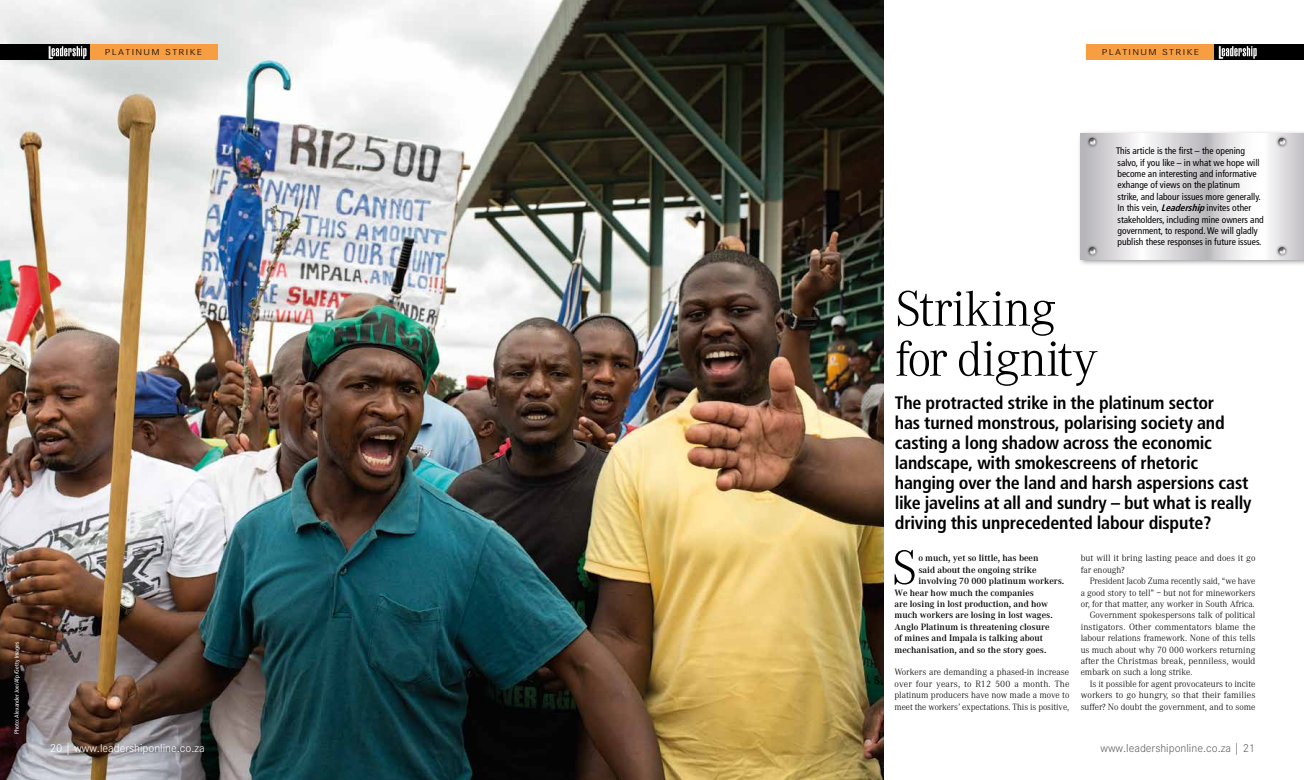
<style>
.page{position:relative;width:1304px;height:780px;background:#fff}
.page>*{position:absolute;margin:0;border:0;box-sizing:border-box;transform-origin:0 0}
.t1{font:300 52px/50px "Leadership";letter-spacing:-.015em;color:#000}
.t2{font:300 50.5px "Leadership";color:#000}
.t3{font:700 condensed 18px/20px "Frutiger";letter-spacing:-.01em;color:#000}
.t4{font:12px "Corporate S Light Plain";color:#fff}
.t5{font:12px "Corporate S Light Plain";color:#5f6060}
.t6{font:300 9.5px/11.4px "Leadership";color:#000;text-align:justify}
.t7{font:condensed 9.5px/11.4px "Frutiger";color:#000}
.t8{font:9.5px "Leadership Demi";color:#000}
.t9{font:9px "Corporate S Light Plain";letter-spacing:.125em;color:#000;scale:1.2 1}
.t10{font:condensed 6px "Frutiger";letter-spacing:.01em;color:#fff}
.s1{font-weight:700;font-style:italic}
</style>
<div class="page">
<img style="left:0;top:0;width:883px;height:780px">
<div style="left:1077px;top:130px;width:227px;height:136px;background:#000;opacity:.45"></div>
<svg style="left:1081px;top:133px;width:223px;height:126px"></svg>
<div style="left:1086px;top:135px;width:13px;height:13px;background:#000;opacity:.75"></div>
<div style="left:1087px;top:137px;width:9px;height:9px;background:#000;opacity:.75"></div>
<div style="left:1276px;top:135px;width:13px;height:13px;background:#000;opacity:.75"></div>
<div style="left:1277px;top:137px;width:9px;height:9px;background:#000;opacity:.75"></div>
<div style="left:1086px;top:245px;width:13px;height:12px;background:#000;opacity:.75"></div>
<div style="left:1087px;top:246px;width:9px;height:9px;background:#000;opacity:.75"></div>
<div style="left:1276px;top:245px;width:13px;height:12px;background:#000;opacity:.75"></div>
<div style="left:1277px;top:246px;width:9px;height:9px;background:#000;opacity:.75"></div>
<div style="left:1214px;top:45px;width:90px;height:15px;background:#000"></div>
<svg style="left:1218px;top:46px;width:39px;height:13px"></svg>
<div style="left:0;top:45px;width:90px;height:15px;background:#000"></div>
<div style="left:90px;top:45px;width:127px;height:15px;background:#f69e41"></div>
<div style="left:1087px;top:45px;width:127px;height:15px;background:#f69e41"></div>
<svg style="left:48px;top:46px;width:39px;height:13px"></svg>
<p class="t9" style="left:105px;top:48px;width:83px">PLATINUM STRIKE</p>
<p class="t9" style="left:1102px;top:48px;width:83px">PLATINUM STRIKE</p>
<p class="t10" style="left:13px;top:734px;width:94px;rotate:-90deg">Photo: Alexander Joe/Afp/Getty Images</p>
<p class="t7" style="left:1116px;top:145px;width:149px">This article is the first – the opening salvo, if you like – in what we hope will become an interesting and informative exhange of views on the platinum<br>strike, and labour issues more generally.<br>In this vein, <span class="s1">Leadership</span>invites other stakeholders, including mine owners and government, to respond. We will gladly publish these responses in future issues.</p>
<h1 class="t1" style="left:895px;top:285px;width:204px">Striking for dignity</h1>
<p class="t3" style="left:895px;top:393px;width:358px">The protracted strike in the platinum sector<br>has turned monstrous, polarising society and casting a long shadow across the economic landscape, with smokescreens of rhetoric hanging over the land and harsh aspersions cast like javelins at all and sundry – but what is really driving this unprecedented labour dispute?</p>
<h2 class="t2" style="left:892px;top:540px;width:27px">S</h2>
<p class="t8" style="left:918px;top:553px;width:122px">o much, yet so little, has been</p>
<p class="t8" style="left:918px;top:564px;width:120px">said about the ongoing strike</p>
<p class="t8" style="left:918px;top:575px;width:147px">involving 70 000 platinum workers.</p>
<p class="t8" style="left:895px;top:587px;width:141px">We hear how much the companies</p>
<p class="t8" style="left:895px;top:598px;width:155px">are losing in lost production, and how</p>
<p class="t8" style="left:895px;top:610px;width:160px">much workers are losing in lost wages.</p>
<p class="t8" style="left:895px;top:621px;width:157px">Anglo Platinum is threatening closure</p>
<p class="t8" style="left:895px;top:632px;width:150px">of mines and Impala is talking about</p>
<p class="t8" style="left:895px;top:644px;width:153px">mechanisation, and so the story goes.</p>
<p class="t6" style="left:895px;top:666px;width:176px">Workers are demanding a phased-in increase over four years, to R12 500 a month. The platinum producers have now made a move to meet the workers’ expectations. This is positive,</p>
<p class="t6" style="left:1081px;top:552px;width:176px">but will it bring lasting peace and does it go far enough?</p>
<p class="t6" style="left:1090px;top:575px;width:167px">President Jacob Zuma recently said, “we have</p>
<p class="t6" style="left:1081px;top:587px;width:176px">a good story to tell” – but not for mineworkers</p>
<p class="t6" style="left:1081px;top:598px;width:176px">or, for that matter, any worker in South Africa.</p>
<p class="t6" style="left:1090px;top:609px;width:167px">Government spokespersons talk of political</p>
<p class="t6" style="left:1081px;top:621px;width:176px">instigators. Other commentators blame the</p>
<p class="t6" style="left:1081px;top:632px;width:176px">labour relations framework. None of this tells</p>
<p class="t6" style="left:1081px;top:644px;width:176px">us much about why 70 000 workers returning</p>
<p class="t6" style="left:1081px;top:655px;width:176px">after the Christmas break, penniless, would</p>
<p class="t6" style="left:1081px;top:666px;width:113px">embark on such a long strike.</p>
<p class="t6" style="left:1090px;top:678px;width:167px">Is it possible for agent provocateurs to incite</p>
<p class="t6" style="left:1081px;top:689px;width:176px">workers to go hungry, so that their families</p>
<p class="t6" style="left:1081px;top:701px;width:176px">suffer? No doubt the government, and to some</p>
<p class="t4" style="left:50px;top:741px;width:156px">20 | www.leadershiponline.co.za</p>
<p class="t5" style="left:1100px;top:741px;width:156px">www.leadershiponline.co.za | 21</p>
</div>
